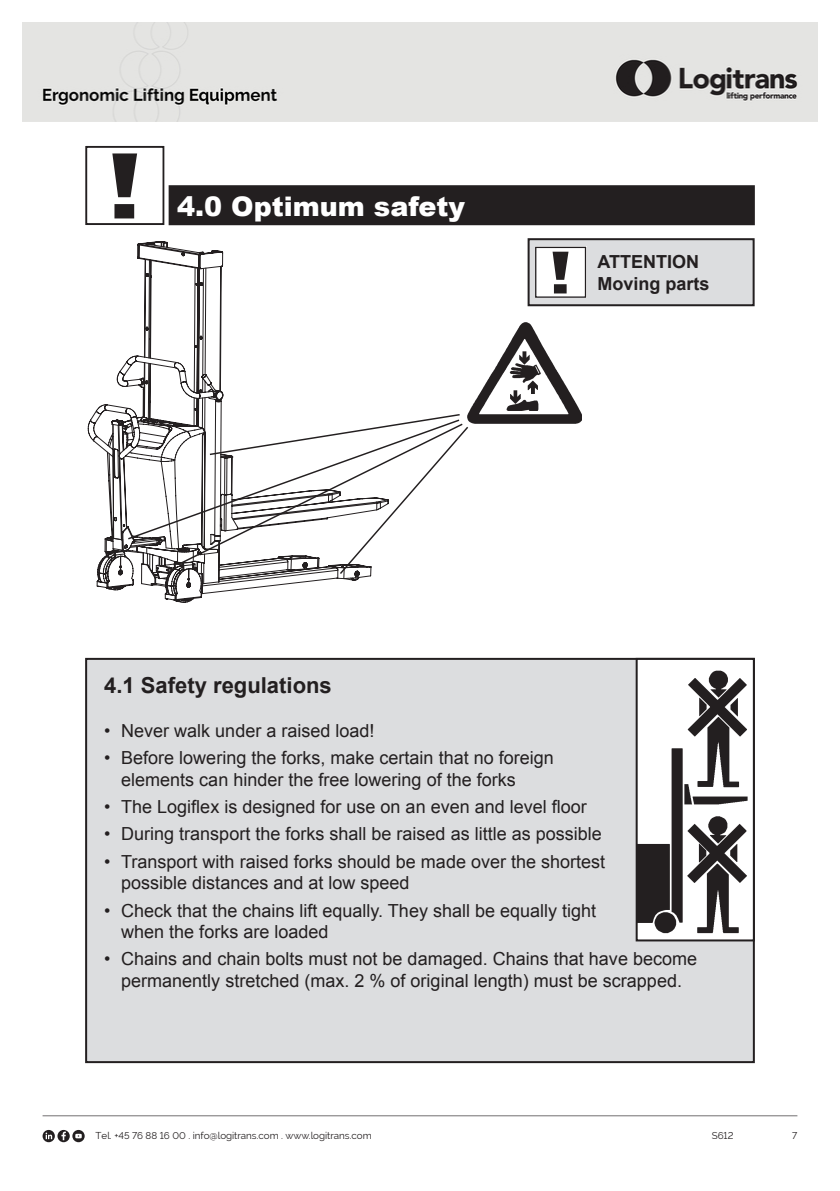
<style>
.page{position:relative;width:840px;height:1191px;background:#fff}
.page>*{position:absolute;margin:0;border:0;box-sizing:border-box;transform-origin:0 0}
.Overskrift_i_bjælke{font:900 27px "Arial";color:#fff}
.Punkt_overskrift{font:700 22px "Arial";color:#231f20}
.t1{font:18px/21.6px "Arial";color:#231f20}
.Tekst_grå_boks_lille{font:700 18px "Arial";color:#231f20}
.t2{font:9.8px "Raleway";color:#231f20}
</style>
<div class="page">
<img style="left:23px;top:23px;width:793px;height:99px">
<hr style="left:43px;top:1115px;width:754px;height:1px;background:#231f20">
<svg style="left:43px;top:1130px;width:12px;height:12px"></svg>
<svg style="left:46px;top:1132px;width:6px;height:7px"></svg>
<svg style="left:72px;top:1130px;width:13px;height:12px"></svg>
<svg style="left:75px;top:1133px;width:7px;height:5px"></svg>
<svg style="left:57px;top:1130px;width:13px;height:12px"></svg>
<svg style="left:61px;top:1131px;width:5px;height:9px"></svg>
<img style="left:469px;top:323px;width:112px;height:100px">
<svg style="left:134px;top:287px;width:88px;height:69px"></svg>
<svg style="left:137px;top:241px;width:86px;height:46px"></svg>
<svg style="left:87px;top:356px;width:382px;height:247px"></svg>
<svg style="left:85px;top:145px;width:85px;height:81px"></svg>
<div style="left:86px;top:659px;width:667px;height:403px;background:#dcdddf"></div>
<img style="left:638px;top:661px;width:113px;height:277px">
<div style="left:635px;top:658px;width:119px;height:283px;border:2px solid #231f20"></div>
<div style="left:528px;top:239px;width:225px;height:66px;background:#dcdddf"></div>
<div style="left:527px;top:238px;width:227px;height:68px;border:2px solid #231f20"></div>
<div style="left:535px;top:247px;width:50px;height:50px;background:#fff"></div>
<div style="left:534px;top:247px;width:52px;height:51px;border:1px solid #231f20"></div>
<svg style="left:552px;top:252px;width:16px;height:41px"></svg>
<div style="left:168px;top:185px;width:586px;height:40px;background:#231f20"></div>
<p class="Overskrift_i_bjælke" style="left:177px;top:187px;width:289px">4.0 Optimum safety</p>
<p class="Tekst_grå_boks_lille" style="left:597px;top:250px;width:103px">ATTENTION</p>
<p class="Tekst_grå_boks_lille" style="left:597px;top:271px;width:114px">Moving parts</p>
<p class="Punkt_overskrift" style="left:104px;top:670px;width:229px">4.1 Safety regulations</p>
<p class="t1" style="left:104px;top:720px;width:272px">• Never walk under a raised load!</p>
<p class="t1" style="left:121px;top:747px;width:434px;text-indent:-17px">• Before lowering the forks, make certain that no foreign elements can hinder the free lowering of the forks</p>
<p class="t1" style="left:104px;top:796px;width:484px">• The Logiflex is designed for use on an even and level floor</p>
<p class="t1" style="left:104px;top:823px;width:499px">• During transport the forks shall be raised as little as possible</p>
<p class="t1" style="left:121px;top:850px;width:485px;text-indent:-17px">• Transport with raised forks should be made over the shortest possible distances and at low speed</p>
<p class="t1" style="left:121px;top:899px;width:476px;text-indent:-17px">• Check that the chains lift equally. They shall be equally tight when the forks are loaded</p>
<p class="t1" style="left:104px;top:948px;width:594px;text-align:center">• Chains and chain bolts must not be damaged. Chains that have become permanently stretched (max. 2 % of original length) must be scrapped.</p>
<p class="t2" style="left:96px;top:1130px;width:277px">Tel. +45 76 88 16 00 . info@logitrans.com . www.logitrans.com</p>
<p class="t2" style="left:711px;top:1130px;width:23px">S612</p>
<p class="t2" style="left:791px;top:1130px;width:7px">7</p>
</div>
